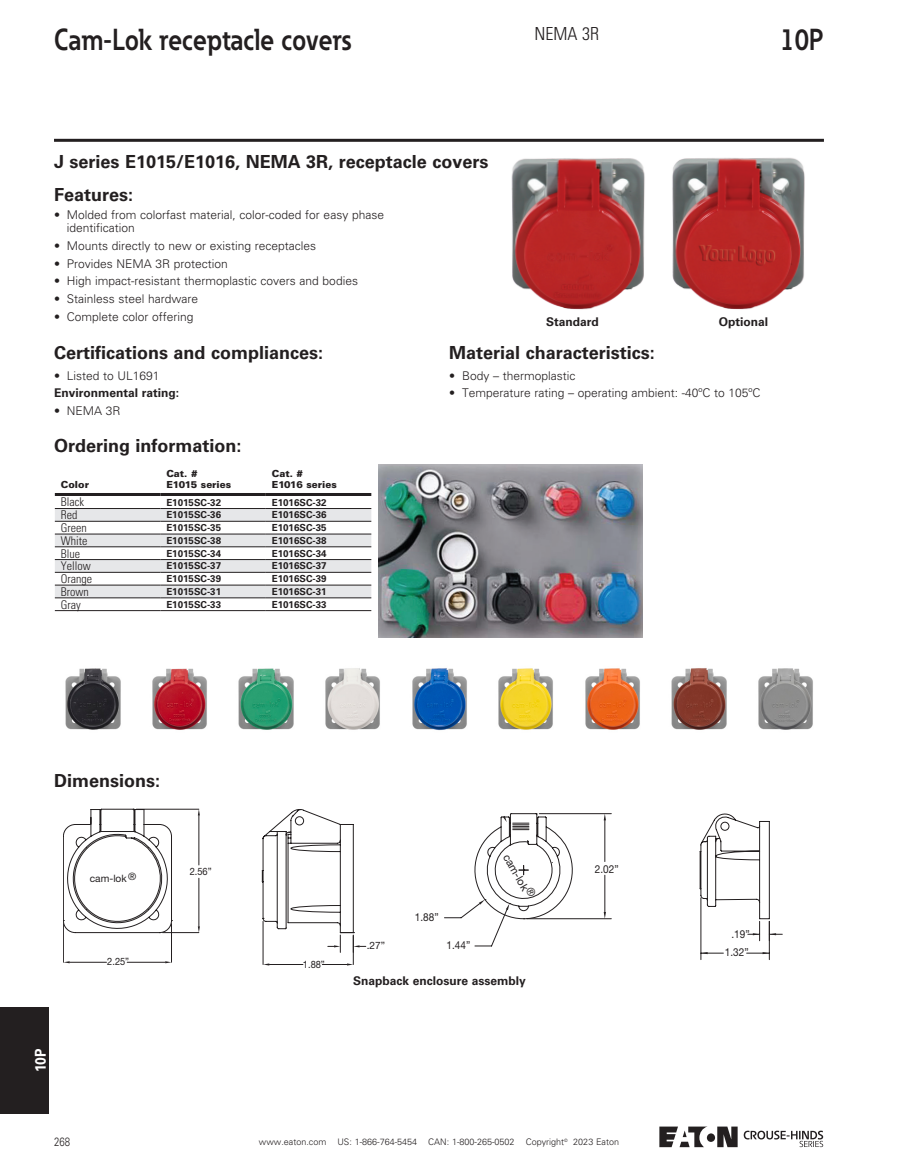
<style>
.page{position:relative;width:905px;height:1175px;background:#fff}
.page>*{position:absolute;margin:0;border:0;box-sizing:border-box;transform-origin:0 0}
.Product_Family{font:700 30px "Eaton";color:#231f20;scale:.86 1}
.Std_Table_Title{font:700 18px "Univers LT Std";color:#231f20}
.Info_Header{font:300 condensed 18px "Univers LT Std";color:#231f20}
.t1{font:700 15px "Univers LT Std";color:#fff;scale:.92 1}
.Bullet_List{font:300 12px/13.5px "Univers LT Std";color:#231f20}
.Bullet_List-2{font:700 12px "Univers LT Std";color:#231f20}
.Std_Table_Cell_L{font:300 condensed 12px "Univers LT Std";color:#231f20}
.Bullet_List-3{font:300 12px "Univers LT Std";color:#231f20;scale:.8 1}
.t2{font:10.95px "Helvetica Neue";color:#231f20;scale:.91 1}
.t3{font:10.95px "Helvetica Neue";color:#231f20}
.t4{font:10.2px "Helvetica Neue";color:#231f20;scale:.91 1}
.t5{font:10.2px "Helvetica Neue";color:#231f20}
.Std_Table_Cell_L-2{font:700 9.75px "Univers LT Std";color:#231f20}
.Overview{font:900 9.75px/11.2px "Univers LT Std";color:#231f20}
.t6{font:300 9px "Univers LT Std";color:#231f20}
</style>
<div class="page">
<hr style="left:54px;top:139px;width:770px;height:3px;background:#231f20">
<div style="left:706px;top:1133px;width:9px;height:8px;background:#231f20;border-radius:50%"></div>
<svg style="left:717px;top:1126px;width:20px;height:21px"></svg>
<svg style="left:659px;top:1126px;width:48px;height:21px"></svg>
<svg style="left:743px;top:1130px;width:80px;height:17px"></svg>
<div style="left:0;top:1007px;width:49px;height:106px;background:#231f20"></div>
<svg style="left:55px;top:509px;width:316px;height:88px"></svg>
<hr style="left:55px;top:493px;width:105px;height:3px;background:#231f20">
<hr style="left:160px;top:493px;width:106px;height:3px;background:#231f20">
<hr style="left:266px;top:493px;width:105px;height:3px;background:#231f20">
<hr style="left:55px;top:508px;width:105px;height:1px;background:#231f20">
<hr style="left:160px;top:508px;width:106px;height:1px;background:#231f20">
<hr style="left:266px;top:508px;width:105px;height:1px;background:#231f20">
<hr style="left:55px;top:521px;width:105px;height:1px;background:#231f20">
<hr style="left:160px;top:521px;width:106px;height:1px;background:#231f20">
<hr style="left:266px;top:521px;width:105px;height:1px;background:#231f20">
<hr style="left:55px;top:534px;width:105px;height:1px;background:#231f20">
<hr style="left:160px;top:534px;width:106px;height:1px;background:#231f20">
<hr style="left:266px;top:534px;width:105px;height:1px;background:#231f20">
<hr style="left:55px;top:546px;width:105px;height:1px;background:#231f20">
<hr style="left:160px;top:546px;width:106px;height:1px;background:#231f20">
<hr style="left:266px;top:546px;width:105px;height:1px;background:#231f20">
<hr style="left:55px;top:559px;width:105px;height:1px;background:#231f20">
<hr style="left:160px;top:559px;width:106px;height:1px;background:#231f20">
<hr style="left:266px;top:559px;width:105px;height:1px;background:#231f20">
<hr style="left:55px;top:572px;width:105px;height:1px;background:#231f20">
<hr style="left:160px;top:572px;width:106px;height:1px;background:#231f20">
<hr style="left:266px;top:572px;width:105px;height:1px;background:#231f20">
<hr style="left:55px;top:585px;width:105px;height:1px;background:#231f20">
<hr style="left:160px;top:585px;width:106px;height:1px;background:#231f20">
<hr style="left:266px;top:585px;width:105px;height:1px;background:#231f20">
<hr style="left:55px;top:597px;width:105px;height:1px;background:#231f20">
<hr style="left:160px;top:597px;width:106px;height:1px;background:#231f20">
<hr style="left:266px;top:597px;width:105px;height:1px;background:#231f20">
<hr style="left:55px;top:610px;width:105px;height:1px;background:#231f20">
<hr style="left:160px;top:610px;width:106px;height:1px;background:#231f20">
<hr style="left:266px;top:610px;width:105px;height:1px;background:#231f20">
<img style="left:672px;top:157px;width:133px;height:153px">
<img style="left:511px;top:158px;width:134px;height:152px">
<img style="left:378px;top:464px;width:264px;height:174px">
<img style="left:65px;top:668px;width:56px;height:62px">
<img style="left:412px;top:668px;width:55px;height:63px">
<img style="left:671px;top:668px;width:56px;height:62px">
<img style="left:758px;top:668px;width:55px;height:62px">
<img style="left:238px;top:668px;width:56px;height:62px">
<img style="left:585px;top:668px;width:55px;height:62px">
<img style="left:152px;top:668px;width:55px;height:62px">
<img style="left:325px;top:668px;width:55px;height:62px">
<img style="left:498px;top:668px;width:55px;height:62px">
<svg style="left:63px;top:809px;width:291px;height:156px"></svg>
<svg style="left:263px;top:963px;width:6px;height:2px"></svg>
<svg style="left:322px;top:963px;width:31px;height:2px"></svg>
<hr style="left:63px;top:923px;width:1px;height:39px;background:#231f20">
<hr style="left:171px;top:923px;width:1px;height:39px;background:#231f20">
<hr style="left:70px;top:962px;width:36px;height:1px;background:#231f20">
<svg style="left:63px;top:961px;width:7px;height:2px"></svg>
<hr style="left:127px;top:962px;width:38px;height:1px;background:#231f20">
<svg style="left:165px;top:961px;width:6px;height:2px"></svg>
<hr style="left:136px;top:809px;width:63px;height:1px;background:#231f20">
<hr style="left:162px;top:932px;width:37px;height:1px;background:#231f20">
<hr style="left:198px;top:815px;width:1px;height:50px;background:#231f20">
<svg style="left:198px;top:809px;width:2px;height:6px"></svg>
<hr style="left:198px;top:878px;width:1px;height:48px;background:#231f20">
<svg style="left:198px;top:926px;width:2px;height:6px"></svg>
<svg style="left:328px;top:932px;width:13px;height:20px"></svg>
<svg style="left:353px;top:932px;width:13px;height:20px"></svg>
<hr style="left:700px;top:897px;width:1px;height:62px;background:#231f20">
<hr style="left:769px;top:921px;width:1px;height:38px;background:#231f20">
<svg style="left:701px;top:952px;width:22px;height:2px"></svg>
<svg style="left:746px;top:952px;width:23px;height:2px"></svg>
<svg style="left:444px;top:813px;width:338px;height:133px"></svg>
<p class="Product_Family" style="left:54px;top:20px;width:348px">Cam-Lok receptacle covers</p>
<p class="Info_Header" style="left:534px;top:22px;width:66px">NEMA 3R</p>
<h1 class="Product_Family" style="left:780px;top:20px;width:52px">10P</h1>
<p class="Std_Table_Title" style="left:54px;top:151px;width:436px">J series E1015/E1016, NEMA 3R, receptacle covers</p>
<p class="Std_Table_Title" style="left:54px;top:184px;width:81px">Features:</p>
<p class="Bullet_List" style="left:67px;top:208px;width:319px;text-indent:-13px">• Molded from colorfast material, color-coded for easy phase identification</p>
<p class="Bullet_List" style="left:54px;top:239px;width:264px">• Mounts directly to new or existing receptacles</p>
<p class="Bullet_List" style="left:54px;top:257px;width:175px">• Provides NEMA 3R protection</p>
<p class="Bullet_List" style="left:54px;top:274px;width:305px">• High impact-resistant thermoplastic covers and bodies</p>
<p class="Bullet_List" style="left:54px;top:292px;width:146px">• Stainless steel hardware</p>
<p class="Bullet_List" style="left:54px;top:310px;width:141px">• Complete color offering</p>
<p class="Bullet_List-2" style="left:546px;top:314px;width:54px">Standard</p>
<p class="Bullet_List-2" style="left:719px;top:314px;width:51px">Optional</p>
<p class="Std_Table_Title" style="left:54px;top:342px;width:271px">Certifications and compliances:</p>
<p class="Bullet_List" style="left:54px;top:368px;width:107px">• Listed to UL1691</p>
<p class="Bullet_List-2" style="left:54px;top:386px;width:127px">Environmental rating:</p>
<p class="Bullet_List" style="left:54px;top:404px;width:68px">• NEMA 3R</p>
<p class="Std_Table_Title" style="left:54px;top:435px;width:189px">Ordering information:</p>
<p class="Overview" style="left:61px;top:479px;width:30px">Color</p>
<p class="Overview" style="left:166px;top:468px;width:66px">Cat. #<br>E1015 series</p>
<p class="Overview" style="left:272px;top:468px;width:66px">Cat. #<br>E1016 series</p>
<p class="Std_Table_Cell_L" style="left:61px;top:495px;width:25px">Black</p>
<p class="Std_Table_Cell_L-2" style="left:166px;top:496px;width:56px">E1015SC-32</p>
<p class="Std_Table_Cell_L-2" style="left:272px;top:496px;width:56px">E1016SC-32</p>
<p class="Std_Table_Cell_L" style="left:61px;top:508px;width:18px">Red</p>
<p class="Std_Table_Cell_L-2" style="left:166px;top:509px;width:56px">E1015SC-36</p>
<p class="Std_Table_Cell_L-2" style="left:272px;top:509px;width:56px">E1016SC-36</p>
<p class="Std_Table_Cell_L" style="left:61px;top:520px;width:27px">Green</p>
<p class="Std_Table_Cell_L-2" style="left:166px;top:522px;width:56px">E1015SC-35</p>
<p class="Std_Table_Cell_L-2" style="left:272px;top:522px;width:56px">E1016SC-35</p>
<p class="Std_Table_Cell_L" style="left:61px;top:533px;width:28px">White</p>
<p class="Std_Table_Cell_L-2" style="left:166px;top:535px;width:56px">E1015SC-38</p>
<p class="Std_Table_Cell_L-2" style="left:272px;top:535px;width:56px">E1016SC-38</p>
<p class="Std_Table_Cell_L" style="left:61px;top:546px;width:21px">Blue</p>
<p class="Std_Table_Cell_L-2" style="left:166px;top:547px;width:56px">E1015SC-34</p>
<p class="Std_Table_Cell_L-2" style="left:272px;top:547px;width:56px">E1016SC-34</p>
<p class="Std_Table_Cell_L" style="left:61px;top:559px;width:31px">Yellow</p>
<p class="Std_Table_Cell_L-2" style="left:166px;top:560px;width:56px">E1015SC-37</p>
<p class="Std_Table_Cell_L-2" style="left:272px;top:560px;width:56px">E1016SC-37</p>
<p class="Std_Table_Cell_L" style="left:61px;top:571px;width:33px">Orange</p>
<p class="Std_Table_Cell_L-2" style="left:166px;top:573px;width:56px">E1015SC-39</p>
<p class="Std_Table_Cell_L-2" style="left:272px;top:573px;width:56px">E1016SC-39</p>
<p class="Std_Table_Cell_L" style="left:61px;top:584px;width:29px">Brown</p>
<p class="Std_Table_Cell_L-2" style="left:166px;top:586px;width:56px">E1015SC-31</p>
<p class="Std_Table_Cell_L-2" style="left:272px;top:586px;width:56px">E1016SC-31</p>
<p class="Std_Table_Cell_L" style="left:61px;top:597px;width:22px">Gray</p>
<p class="Std_Table_Cell_L-2" style="left:166px;top:598px;width:56px">E1015SC-33</p>
<p class="Std_Table_Cell_L-2" style="left:272px;top:598px;width:56px">E1016SC-33</p>
<p class="Std_Table_Title" style="left:449px;top:342px;width:207px">Material characteristics:</p>
<p class="Bullet_List" style="left:449px;top:368px;width:128px">• Body – thermoplastic</p>
<p class="Bullet_List" style="left:449px;top:386px;width:313px">• Temperature rating – operating ambient: -40ºC to 105ºC</p>
<p class="Std_Table_Title" style="left:54px;top:770px;width:108px">Dimensions:</p>
<p class="t1" style="left:32px;top:1072px;width:27px;rotate:-90deg">10P</p>
<p class="t5" style="left:90px;top:872px;width:48px">cam-lok ®</p>
<p class="t4" style="left:190px;top:865px;width:26px">2.56”</p>
<p class="t4" style="left:107px;top:955px;width:26px">2.25”</p>
<p class="t4" style="left:303px;top:957px;width:26px">1.88”</p>
<p class="t5" style="left:367px;top:939px;width:20px">.27”</p>
<p class="t2" style="left:415px;top:910px;width:28px">1.88”</p>
<p class="t2" style="left:446px;top:938px;width:28px">1.44”</p>
<p class="t3" style="left:511px;top:851px;width:50px;rotate:60deg">cam-lok®</p>
<p class="Bullet_List-2" style="left:353px;top:973px;width:174px">Snapback enclosure assembly</p>
<p class="t2" style="left:595px;top:862px;width:28px">2.02”</p>
<p class="Bullet_List-3" style="left:54px;top:1134px;width:22px">268</p>
<p class="t6" style="left:573px;top:1136px;width:47px">2023 Eaton</p>
<p class="t6" style="left:259px;top:1136px;width:310px">www.eaton.com US: 1-866-764-5454 CAN: 1-800-265-0502 Copyright<sup>©</sup></p>
<p class="t2" style="left:731px;top:927px;width:21px">.19”</p>
<p class="t2" style="left:725px;top:946px;width:28px">1.32”</p>
</div>
